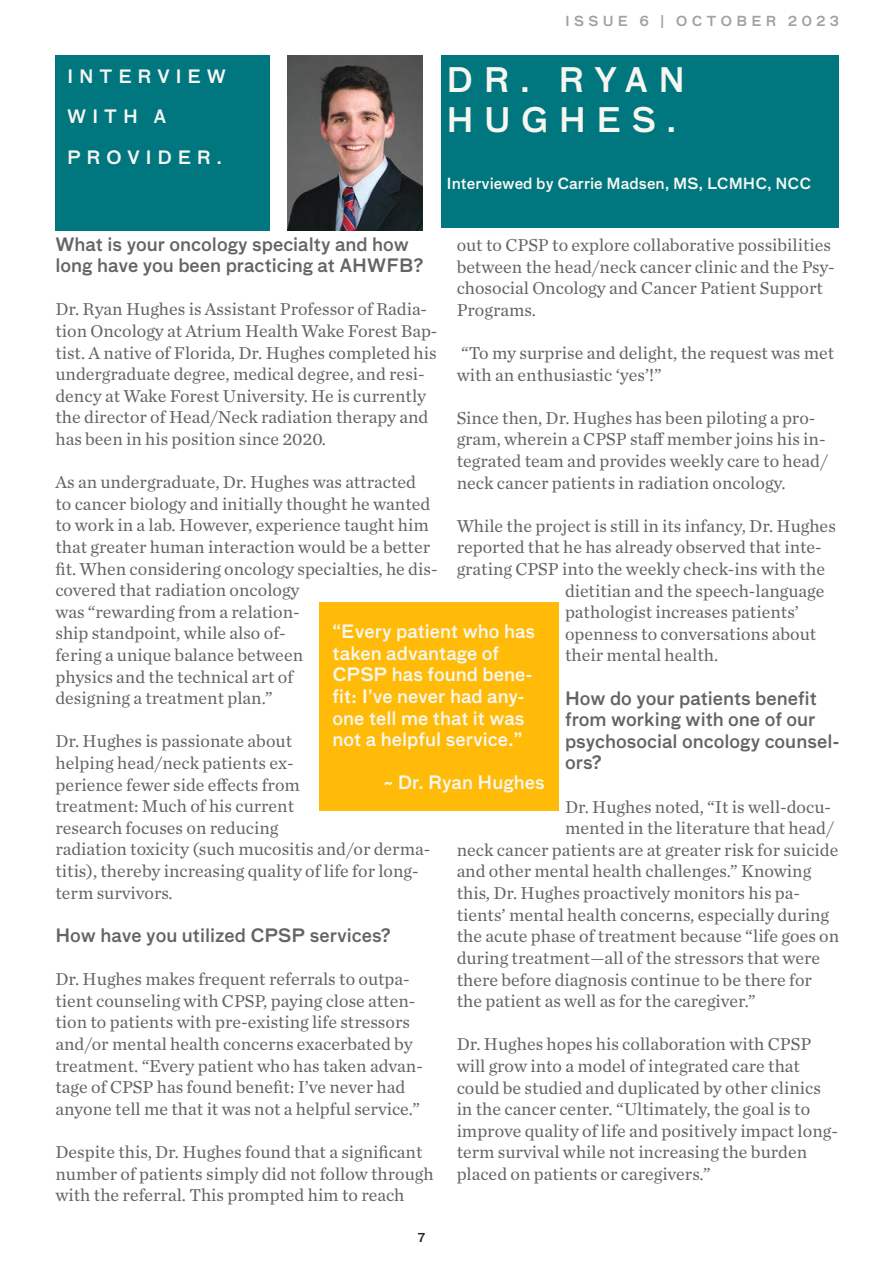
<style>
.page{position:relative;width:893px;height:1263px;background:#fff}
.page>*{position:absolute;margin:0;border:0;box-sizing:border-box;transform-origin:0 0}
.t1{font:500 33px/39.6px "Bau Pro";letter-spacing:.31em;color:#f7f7f2}
.t2{font:18px/21.6px "Chronicle Text G1";color:#656365}
.t3{font:500 18px/21.6px "Bau Pro";color:#656365}
.t4{font:500 18px/21.6px "Bau Pro";color:#f7f7f2}
.t5{font:500 18px "Bau Pro";letter-spacing:.31em;color:#f7f7f2}
.t6{font:500 15px "Bau Pro";color:#f7f7f2}
.t7{font:500 13.5px "Bau Pro";letter-spacing:.31em;color:#a0a1a3}
.t8{font:500 12px "Bau Pro";color:#241f1f}
</style>
<div class="page">
<div style="left:55px;top:55px;width:215px;height:176px;background:#00777f"></div>
<div style="left:441px;top:55px;width:398px;height:172px;background:#00777f"></div>
<img style="left:288px;top:55px;width:135px;height:176px">
<div style="left:319px;top:603px;width:239px;height:208px;background:#ffbb08"></div>
<p class="t5" style="left:67px;top:63px;width:160px">INTERVIEW</p>
<p class="t4" style="left:67px;top:105px;width:101px">WITH A</p>
<p class="t5" style="left:67px;top:144px;width:157px">PROVIDER.</p>
<p class="t7" style="left:565px;top:11px;width:275px">ISSUE 6 | OCTOBER 2023</p>
<h1 class="t1" style="left:447px;top:58px;width:240px">DR. RYAN<br>HUGHES.</h1>
<p class="t6" style="left:446px;top:172px;width:366px">Interviewed by Carrie Madsen, MS, LCMHC, NCC</p>
<p class="t3" style="left:55px;top:232px;width:370px">What is your oncology specialty and how long have you been practicing at AHWFB?</p>
<p class="t2" style="left:55px;top:298px;width:384px">Dr. Ryan Hughes is Assistant Professor of Radia&shy;tion Oncology at Atrium Health Wake Forest Bap&shy;tist. A native of Florida, Dr. Hughes completed his undergraduate degree, medical degree, and resi&shy;dency at Wake Forest University. He is currently the director of Head/Neck radiation therapy and has been in his position since 2020.</p>
<p class="t2" style="left:55px;top:470px;width:384px">As an undergraduate, Dr. Hughes was attracted<br>to cancer biology and initially thought he wanted to work in a lab. However, experience taught him that greater human interaction would be a better fit. When considering oncology specialties, he dis&shy;covered that radiation oncology<br>was “rewarding from a relation-<br>ship standpoint, while also of-<br>fering a unique balance between<br>physics and the technical art of<br>designing a treatment plan.”</p>
<p class="t2" style="left:55px;top:730px;width:376px">Dr. Hughes is passionate about<br>helping head/neck patients ex-<br>perience fewer side effects from<br>treatment: Much of his current<br>research focuses on reducing<br>radiation toxicity (such mucositis and/or derma&shy;titis), thereby increasing quality of life for long&shy;term survivors.</p>
<p class="t3" style="left:55px;top:923px;width:337px">How have you utilized CPSP services?</p>
<p class="t2" style="left:55px;top:967px;width:369px">Dr. Hughes makes frequent referrals to outpa&shy;tient counseling with CPSP, paying close atten&shy;tion to patients with pre-existing life stressors and/or mental health concerns exacerbated by treatment. “Every patient who has taken advan&shy;tage of CPSP has found benefit: I’ve never had anyone tell me that it was not a helpful service.”</p>
<p class="t2" style="left:55px;top:1140px;width:380px">Despite this, Dr. Hughes found that a significant number of patients simply did not follow through with the referral. This prompted him to reach</p>
<p class="t2" style="left:457px;top:233px;width:379px">out to CPSP to explore collaborative possibilities between the head/neck cancer clinic and the Psy&shy;chosocial Oncology and Cancer Patient Support Programs.</p>
<p class="t2" style="left:457px;top:341px;width:379px">“To my surprise and delight, the request was met with an enthusiastic ‘yes’!”</p>
<p class="t2" style="left:457px;top:406px;width:373px">Since then, Dr. Hughes has been piloting a pro&shy;gram, wherein a CPSP staff member joins his in&shy;tegrated team and provides weekly care to head/ neck cancer patients in radiation oncology.</p>
<p class="t2" style="left:457px;top:514px;width:381px">While the project is still in its infancy, Dr. Hughes</p>
<p class="t2" style="left:457px;top:536px;width:367px">reported that he has already observed that inte-</p>
<p class="t2" style="left:457px;top:557px;width:370px">grating CPSP into the weekly check-ins with the</p>
<p class="t2" style="left:565px;top:579px;width:261px">dietitian and the speech-language</p>
<p class="t2" style="left:565px;top:600px;width:236px">pathologist increases patients’</p>
<p class="t2" style="left:565px;top:622px;width:253px">openness to conversations about</p>
<p class="t2" style="left:565px;top:644px;width:155px">their mental health.</p>
<p class="t3" style="left:565px;top:686px;width:276px">How do your patients benefit from working with one of our psychosocial oncology counsel&shy;ors?</p>
<p class="t2" style="left:565px;top:795px;width:268px">Dr. Hughes noted, “It is well-docu-</p>
<p class="t2" style="left:565px;top:816px;width:270px">mented in the literature that head/</p>
<p class="t2" style="left:457px;top:838px;width:383px">neck cancer patients are at greater risk for suicide</p>
<p class="t2" style="left:457px;top:860px;width:356px">and other mental health challenges.” Knowing</p>
<p class="t2" style="left:457px;top:881px;width:345px">this, Dr. Hughes proactively monitors his pa-</p>
<p class="t2" style="left:457px;top:903px;width:374px">tients’ mental health concerns, especially during</p>
<p class="t2" style="left:457px;top:924px;width:384px">the acute phase of treatment because “life goes on</p>
<p class="t2" style="left:457px;top:946px;width:365px">during treatment—all of the stressors that were</p>
<p class="t2" style="left:457px;top:968px;width:357px">there before diagnosis continue to be there for</p>
<p class="t2" style="left:457px;top:989px;width:301px">the patient as well as for the caregiver.”</p>
<p class="t2" style="left:457px;top:1032px;width:383px">Dr. Hughes hopes his collaboration with CPSP will grow into a model of integrated care that could be studied and duplicated by other clinics in the cancer center. “Ultimately, the goal is to improve quality of life and positively impact long&shy;term survival while not increasing the burden placed on patients or caregivers.”</p>
<p class="t4" style="left:333px;top:620px;width:204px">“Every patient who has taken advantage of<br>CPSP has found bene&shy;fit: I’ve never had any&shy;one tell me that it was not a helpful service.”</p>
<p class="t4" style="left:384px;top:771px;width:162px">~ Dr. Ryan Hughes</p>
<p class="t8" style="left:418px;top:1229px;width:9px">7</p>
</div>
